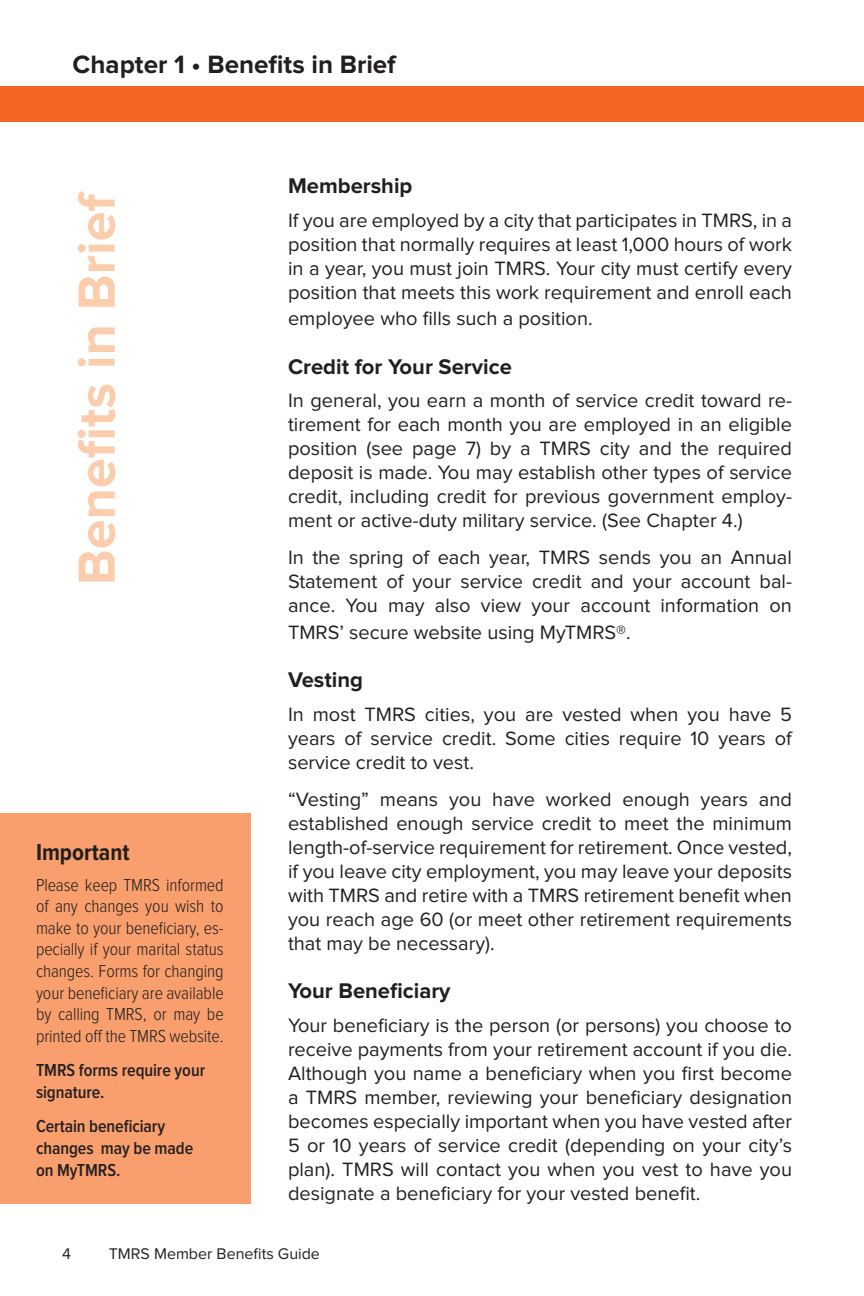
<style>
.page{position:relative;width:864px;height:1296px;background:#fff}
.page>*{position:absolute;margin:0;border:0;box-sizing:border-box;transform-origin:0 0}
.Section_Head{font:700 54px "Proxima Nova";color:#fccdad}
.Section_Head-2{font:700 26px "Proxima Nova";color:#231f20}
.SubHead{font:700 24px "Proxima Nova Cond";color:#231f20}
.SubHead-2{font:700 22px "Proxima Nova";color:#231f20}
.t1{font:20px/24px "Proxima Nova";color:#231f20;text-align:justify}
.t2{font:300 18px/21.6px "Proxima Nova Cond";letter-spacing:-.005em;color:#231f20;text-align:justify}
.t3{font:600 18px/21.6px "Proxima Nova Cond";letter-spacing:-.005em;color:#231f20}
.t4{font:16px "Proxima Nova";color:#231f20}
</style>
<div class="page">
<div style="left:0;top:86px;width:864px;height:36px;background:#f36421"></div>
<div style="left:0;top:814px;width:251px;height:390px;background:#f89f6d"></div>
<p class="Section_Head-2" style="left:73px;top:52px;width:326px">Chapter 1 • Benefits in Brief</p>
<p class="Section_Head" style="left:72px;top:585px;width:396px;rotate:-90deg">Benefits in Brief</p>
<p class="SubHead" style="left:36px;top:841px;width:95px">Important</p>
<p class="t2" style="left:36px;top:874px;width:189px">Please keep TMRS informed of any changes you wish to make to your beneficiary, es&shy;pecially if your marital status changes. Forms for changing your beneficiary are available by calling TMRS, or may be printed off the TMRS website.</p>
<p class="t3" style="left:36px;top:1060px;width:171px">TMRS forms require your signature.</p>
<p class="t3" style="left:36px;top:1116px;width:159px">Certain beneficiary changes may be made on MyTMRS.</p>
<p class="SubHead-2" style="left:288px;top:176px;width:126px">Membership</p>
<p class="t1" style="left:288px;top:209px;width:506px">If you are employed by a city that participates in TMRS, in a position that normally requires at least 1,000 hours of work in a year, you must join TMRS. Your city must certify every position that meets this work requirement and enroll each</p>
<p class="t1" style="left:288px;top:307px;width:306px">employee who fills such a position.</p>
<p class="SubHead-2" style="left:288px;top:356px;width:225px">Credit for Your Service</p>
<p class="t1" style="left:288px;top:389px;width:506px">In general, you earn a month of service credit toward re&shy;tirement for each month you are employed in an eligible position (see page 7) by a TMRS city and the required deposit is made. You may establish other types of service credit, including credit for previous government employ&shy;ment or active-duty military service. (See Chapter 4.)</p>
<p class="t1" style="left:288px;top:546px;width:506px">In the spring of each year, TMRS sends you an Annual Statement of your service credit and your account bal&shy;ance. You may also view your account information on</p>
<p class="t1" style="left:288px;top:621px;width:344px">TMRS’ secure website using MyTMRS®.</p>
<p class="SubHead-2" style="left:288px;top:670px;width:76px">Vesting</p>
<p class="t1" style="left:288px;top:703px;width:506px">In most TMRS cities, you are vested when you have 5 years of service credit. Some cities require 10 years of service credit to vest.</p>
<p class="t1" style="left:288px;top:788px;width:506px">“Vesting” means you have worked enough years and established enough service credit to meet the minimum length-of-service requirement for retirement. Once vested, if you leave city employment, you may leave your deposits with TMRS and retire with a TMRS retirement benefit when you reach age 60 (or meet other retirement requirements that may be necessary).</p>
<p class="SubHead-2" style="left:288px;top:981px;width:164px">Your Beneficiary</p>
<p class="t1" style="left:288px;top:1014px;width:506px">Your beneficiary is the person (or persons) you choose to receive payments from your retirement account if you die.<br>Although you name a beneficiary when you first become a TMRS member, reviewing your beneficiary designation becomes especially important when you have vested after 5 or 10 years of service credit (depending on your city’s plan). TMRS will contact you when you vest to have you designate a beneficiary for your vested benefit.</p>
<p class="t4" style="left:62px;top:1247px;width:10px">4</p>
<p class="t4" style="left:109px;top:1247px;width:213px">TMRS Member Benefits Guide</p>
</div>
